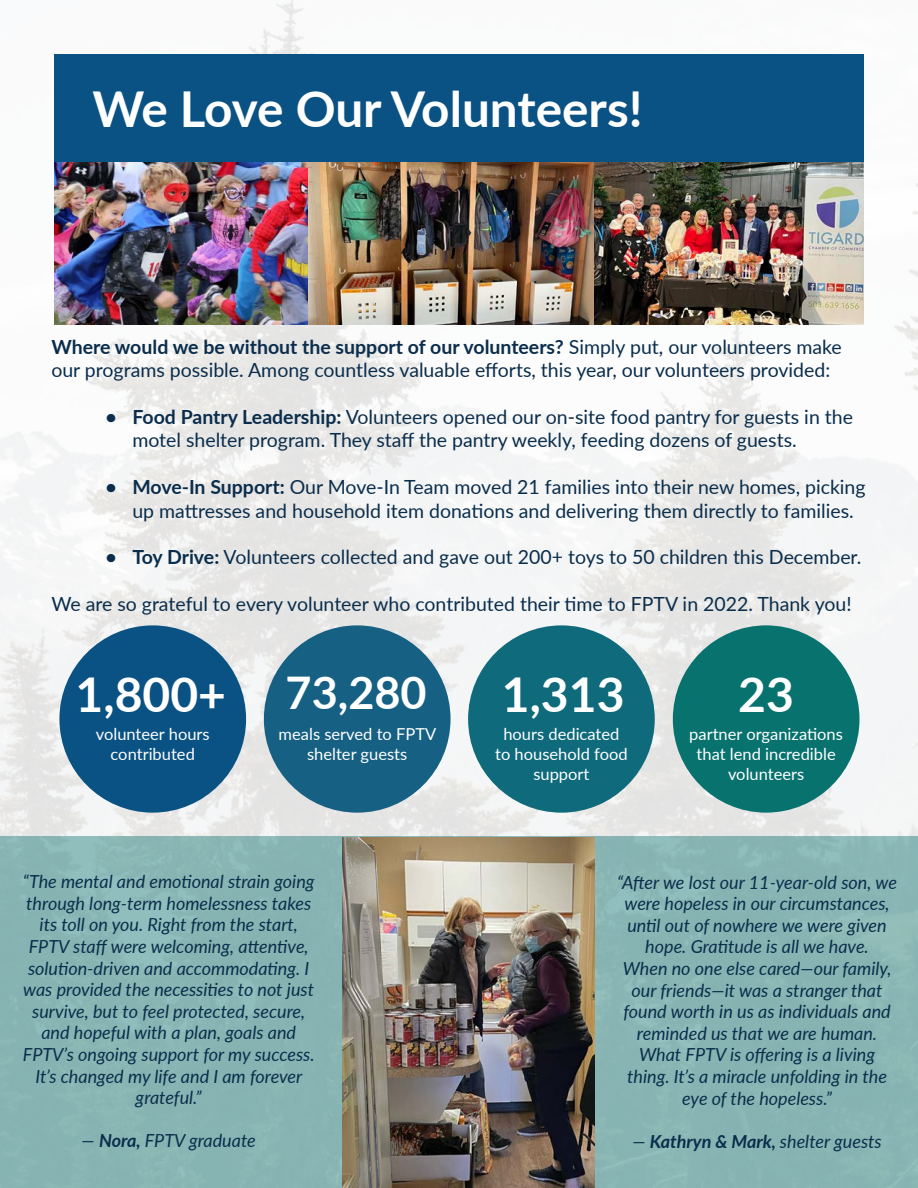
<style>
.page{position:relative;width:918px;height:1188px;background:#fff}
.page>*{position:absolute;margin:0;border:0;box-sizing:border-box;transform-origin:0 0}
.t1{font:700 49.5px "Lato";letter-spacing:-.005em;color:#fff}
.t2{font:700 48px "Lato";color:#fff}
.t3{font:700 45px "Lato";color:#fff}
.t4{font:19.5px/23.4px "Lato";color:#0a2d4b}
.t5{font:italic 18px/21.6px "Lato";color:#0a2d4b;text-align:center}
.t6{font:16.5px/19.8px "Lato";color:#fff;text-align:center}
.s1{font-weight:700}
</style>
<div class="page">
<img style="left:0;top:0;width:918px;height:837px">
<div style="left:0;top:837px;width:918px;height:351px;background:#88b4b3"></div>
<div style="left:54px;top:54px;width:810px;height:108px;background:#095283"></div>
<img style="left:342px;top:837px;width:253px;height:351px">
<img style="left:54px;top:162px;width:810px;height:162px">
<div style="left:59px;top:625px;width:187px;height:188px;background:#095283;border-radius:50%"></div>
<div style="left:264px;top:625px;width:187px;height:188px;background:#166083;border-radius:50%"></div>
<div style="left:468px;top:625px;width:187px;height:188px;background:#0f6a7c;border-radius:50%"></div>
<div style="left:673px;top:625px;width:186px;height:188px;background:#08726f;border-radius:50%"></div>
<p class="t1" style="left:92px;top:73px;width:552px">We Love Our Volunteers!</p>
<p class="t4" style="left:51px;top:334px;width:792px"><span class="s1">Where would we be without the support of our volunteers?</span> Simply put, our volunteers make our programs possible. Among countless valuable efforts, this year, our volunteers provided:</p>
<p class="t4" style="left:132px;top:404px;width:722px;text-indent:-27px"><span class="s1">• Food Pantry Leadership:</span> Volunteers opened our on-site food pantry for guests in the motel shelter program. They staff the pantry weekly, feeding dozens of guests.</p>
<p class="t4" style="left:132px;top:475px;width:735px;text-indent:-27px"><span class="s1">• Move-In Support:</span> Our Move-In Team moved 21 families into their new homes, picking up mattresses and household item donations and delivering them directly to families.</p>
<p class="t4" style="left:105px;top:545px;width:758px"><span class="s1">• Toy Drive:</span> Volunteers collected and gave out 200+ toys to 50 children this December.</p>
<p class="t4" style="left:51px;top:592px;width:802px">We are so grateful to every volunteer who contributed their time to FPTV in 2022. Thank you!</p>
<p class="t3" style="left:286px;top:660px;width:143px">73,280</p>
<p class="t2" style="left:76px;top:659px;width:152px">1,800+</p>
<p class="t2" style="left:502px;top:659px;width:124px">1,313</p>
<p class="t2" style="left:738px;top:659px;width:57px">23</p>
<p class="t6" style="left:96px;top:724px;width:115px">volunteer hours contributed</p>
<p class="t6" style="left:279px;top:723px;width:159px">meals served to FPTV shelter guests</p>
<p class="t6" style="left:495px;top:724px;width:134px">hours dedicated to household food support</p>
<p class="t6" style="left:689px;top:724px;width:155px">partner organizations that lend incredible volunteers</p>
<p class="t5" style="left:23px;top:870px;width:293px">“The mental and emotional strain going through long-term homelessness takes its toll on you. Right from the start, FPTV staff were welcoming, attentive, solution-driven and accommodating. I was provided the necessities to not just survive, but to feel protected, secure, and hopeful with a plan, goals and FPTV’s ongoing support for my success.<br>It’s changed my life and I am forever grateful.”</p>
<p class="t5" style="left:82px;top:1129px;width:176px">— <span class="s1">Nora,</span> FPTV graduate</p>
<p class="t5" style="left:617px;top:871px;width:281px">“After we lost our 11-year-old son, we were hopeless in our circumstances, until out of nowhere we were given hope. Gratitude is all we have.<br>When no one else cared—our family, our friends—it was a stranger that found worth in us as individuals and reminded us that we are human.<br>What FPTV is offering is a living thing. It’s a miracle unfolding in the eye of the hopeless.”</p>
<p class="t5" style="left:632px;top:1130px;width:251px">— <span class="s1">Kathryn &amp; Mark,</span> shelter guests</p>
</div>
